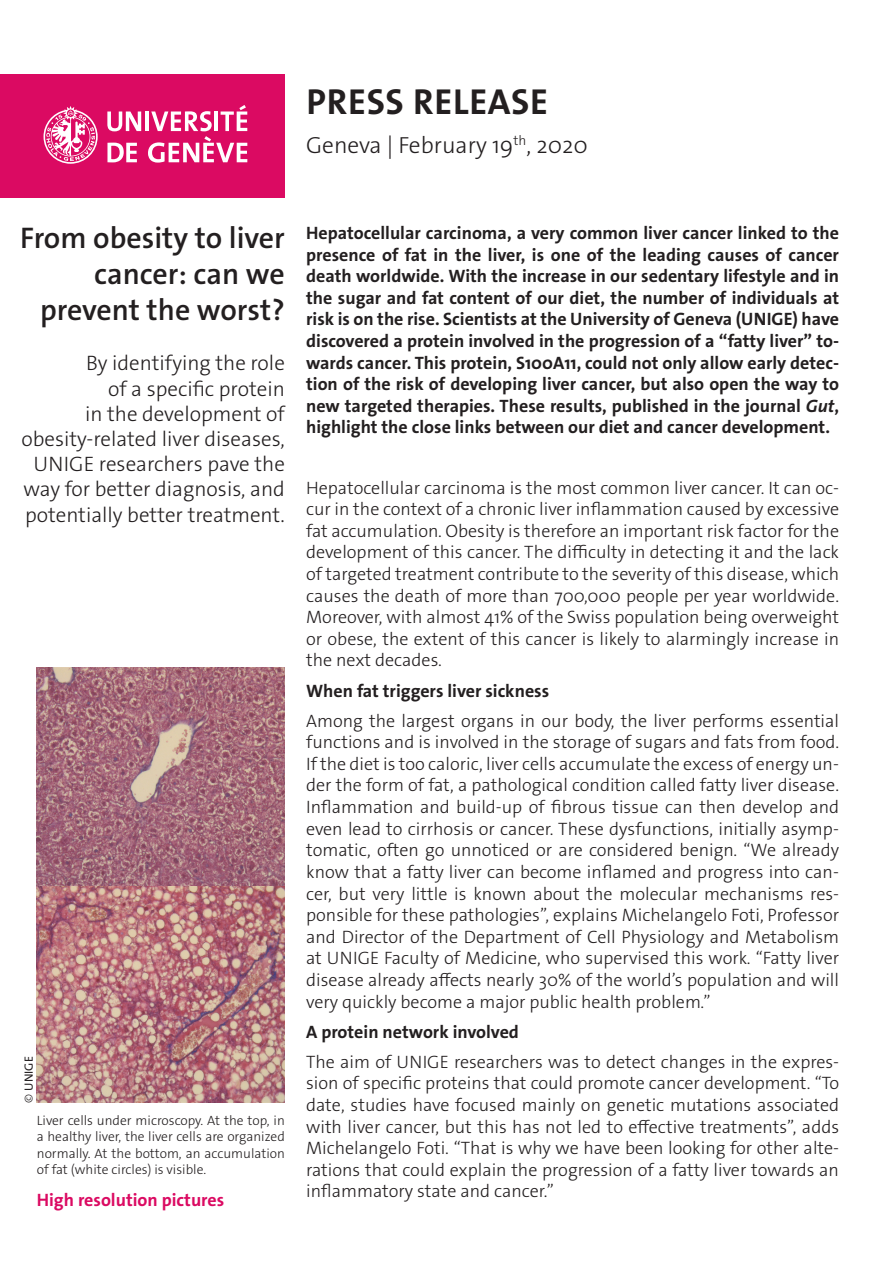
<style>
.page{position:relative;width:893px;height:1263px;background:#fff}
.page>*{position:absolute;margin:0;border:0;box-sizing:border-box;transform-origin:0 0}
._4__texte_courant{font:700 36.3px "The Sans Os F";letter-spacing:.02em;color:#231f20}
._1__grand_titre{font:600 30px/36px "The Sans Os F";color:#231f20;text-align:right}
._4__texte_courant-2{font:300 23.4px "The Sans Os F";color:#231f20}
._1__grand_titre-2{font:300 21px/25.2px "The Sans Os F";color:#231f20;text-align:right}
._4__texte_courant-3{font:300 18px/21.6px "The Sans Os F";color:#231f20;text-align:justify}
._4__texte_courant-4{font:700 18px/21.6px "The Sans Os F";color:#231f20;text-align:justify}
.t1{font:700 18px "The Sans Os F";color:#db0a62}
.t2{font:300 13.5px/16.2px "The Sans Os F";color:#231f20;text-align:justify}
.t3{font:12px "The Sans Os F";letter-spacing:.01em;color:#231f20}
.s1{font-weight:300}
.s2{font-style:italic}
</style>
<div class="page">
<div style="left:0;top:74px;width:285px;height:124px;background:#db0a62"></div>
<svg style="left:44px;top:106px;width:54px;height:58px"></svg>
<svg style="left:107px;top:111px;width:34px;height:20px"></svg>
<hr style="left:145px;top:111px;width:4px;height:20px;background:#fff">
<svg style="left:107px;top:143px;width:30px;height:19px"></svg>
<svg style="left:148px;top:105px;width:99px;height:58px"></svg>
<img style="left:37px;top:668px;width:248px;height:434px">
<p class="_4__texte_courant" style="left:306px;top:78px;width:243px">PRESS RELEASE</p>
<p class="_4__texte_courant-2" style="left:306px;top:130px;width:283px">Geneva | February 19<sup>th</sup>, 2020</p>
<p class="_1__grand_titre" style="left:20px;top:220px;width:266px">From obesity to liver cancer: can we prevent the worst?</p>
<p class="_1__grand_titre-2" style="left:21px;top:351px;width:265px">By identifying the role<br>of a specific protein<br>in the development of obesity-related liver diseases,<br>UNIGE researchers pave the way for better diagnosis, and potentially better treatment.</p>
<p class="t3" style="left:21px;top:1102px;width:48px;rotate:-90deg"><span class="s1">©</span> UNIGE</p>
<p class="t2" style="left:37px;top:1113px;width:250px">Liver cells under microscopy. At the top, in a healthy liver, the liver cells are organized normally. At the bottom, an accumulation of fat (white circles) is visible.</p>
<p class="t1" style="left:37px;top:1188px;width:189px">High resolution pictures</p>
<p class="_4__texte_courant-4" style="left:306px;top:222px;width:534px">Hepatocellular carcinoma, a very common liver cancer linked to the presence of fat in the liver, is one of the leading causes of cancer death worldwide. With the increase in our sedentary lifestyle and in the sugar and fat content of our diet, the number of individuals at risk is on the rise. Scientists at the University of Geneva (UNIGE) have discovered a protein involved in the progression of a “fatty liver” to&shy;wards cancer. This protein, S100A11, could not only allow early detec&shy;tion of the risk of developing liver cancer, but also open the way to new targeted therapies. These results, published in the journal <span class="s2">Gut</span>, highlight the close links between our diet and cancer development.</p>
<p class="_4__texte_courant-3" style="left:306px;top:477px;width:534px">Hepatocellular carcinoma is the most common liver cancer. It can oc&shy;cur in the context of a chronic liver inflammation caused by excessive fat accumulation. Obesity is therefore an important risk factor for the development of this cancer. The difficulty in detecting it and the lack of targeted treatment contribute to the severity of this disease, which causes the death of more than 700,000 people per year worldwide.<br>Moreover, with almost 41% of the Swiss population being overweight or obese, the extent of this cancer is likely to alarmingly increase in the next decades.</p>
<p class="_4__texte_courant-4" style="left:306px;top:680px;width:245px">When fat triggers liver sickness</p>
<p class="_4__texte_courant-3" style="left:306px;top:710px;width:534px">Among the largest organs in our body, the liver performs essential functions and is involved in the storage of sugars and fats from food.<br>If the diet is too caloric, liver cells accumulate the excess of energy un&shy;der the form of fat, a pathological condition called fatty liver disease.<br>Inflammation and build-up of fibrous tissue can then develop and even lead to cirrhosis or cancer. These dysfunctions, initially asymp&shy;tomatic, often go unnoticed or are considered benign. “We already know that a fatty liver can become inflamed and progress into can&shy;cer, but very little is known about the molecular mechanisms res&shy;ponsible for these pathologies”, explains Michelangelo Foti, Professor and Director of the Department of Cell Physiology and Metabolism at UNIGE Faculty of Medicine, who supervised this work. “Fatty liver disease already affects nearly 30% of the world’s population and will very quickly become a major public health problem.”</p>
<p class="_4__texte_courant-4" style="left:306px;top:1021px;width:214px">A protein network involved</p>
<p class="_4__texte_courant-3" style="left:306px;top:1051px;width:534px">The aim of UNIGE researchers was to detect changes in the expres&shy;sion of specific proteins that could promote cancer development. “To date, studies have focused mainly on genetic mutations associated with liver cancer, but this has not led to effective treatments”, adds Michelangelo Foti. “That is why we have been looking for other alte&shy;rations that could explain the progression of a fatty liver towards an inflammatory state and cancer.”</p>
</div>
